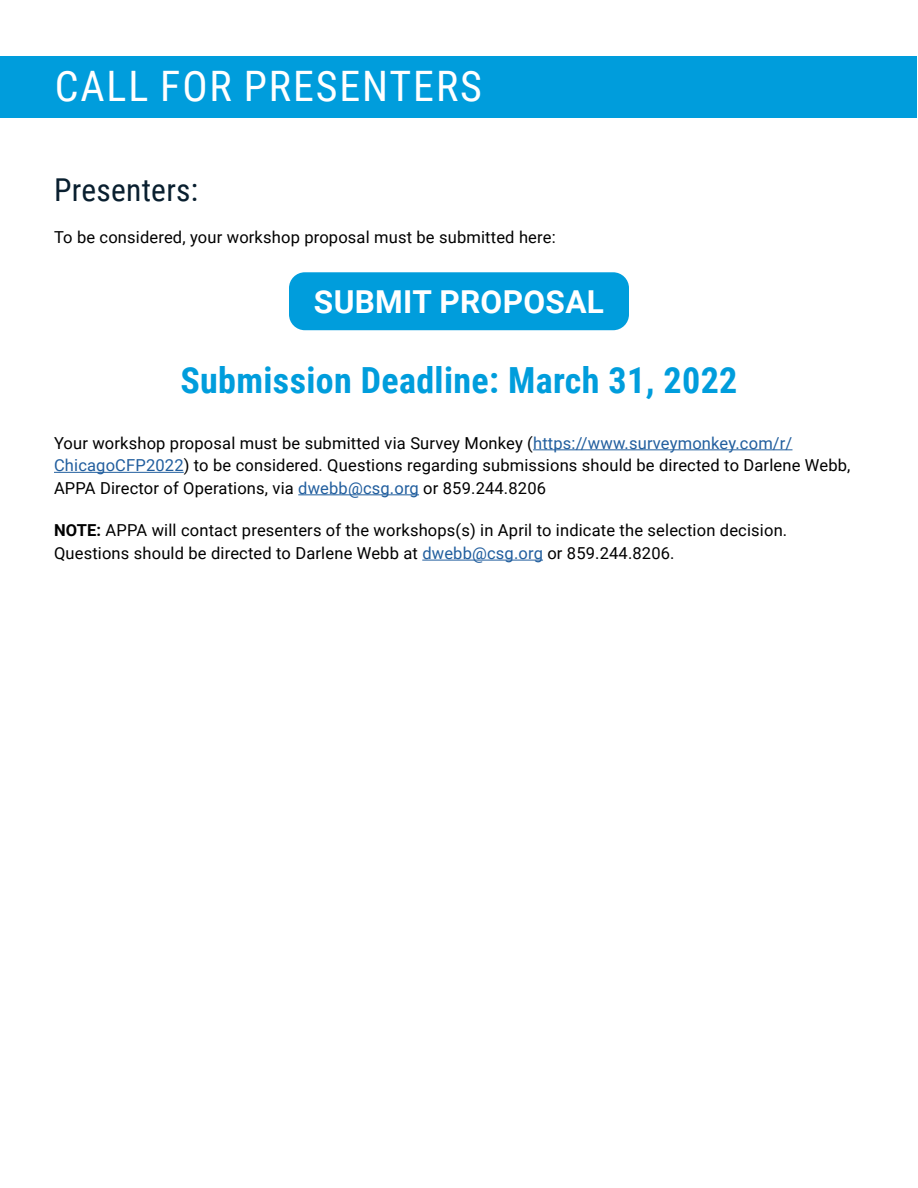
<style>
.page{position:relative;width:918px;height:1188px;background:#fff}
.page>*{position:absolute;margin:0;border:0;box-sizing:border-box;transform-origin:0 0}
.t1{font:42px "Roboto Condensed";letter-spacing:.045em;color:#fff}
.t2{font:700 36px "Roboto Condensed";letter-spacing:.01em;color:#009ddc}
.t3{font:700 31.65px "Roboto";letter-spacing:.01em;color:#fff}
.t4{font:31.5px "Roboto Condensed";letter-spacing:.01em;color:#091f2f}
.t5{font:16.5px/22.5px "Roboto";letter-spacing:.01em;color:#000}
.s1{color:#215e9e}
.s2{font-weight:700}
</style>
<div class="page">
<div style="left:0;top:57px;width:917px;height:61px;background:#009ddc"></div>
<hr style="left:533px;top:449px;width:259px;height:1px;background:#215e9e">
<hr style="left:54px;top:472px;width:130px;height:1px;background:#215e9e">
<hr style="left:298px;top:494px;width:121px;height:1px;background:#215e9e">
<hr style="left:422px;top:560px;width:121px;height:1px;background:#215e9e">
<div style="left:289px;top:272px;width:340px;height:58px;background:#009ddc;border-radius:16px"></div>
<h1 class="t1" style="left:55px;top:56px;width:429px">CALL FOR PRESENTERS</h1>
<h3 class="t4" style="left:54px;top:167px;width:146px">Presenters:</h3>
<p class="t5" style="left:54px;top:226px;width:503px">To be considered, your workshop proposal must be submitted here:</p>
<h3 class="t3" style="left:314px;top:279px;width:292px">SUBMIT PROPOSAL</h3>
<h2 class="t2" style="left:180px;top:355px;width:559px">Submission Deadline: March 31, 2022</h2>
<p class="t5" style="left:54px;top:431px;width:798px">Your workshop proposal must be submitted via Survey Monkey (<span class="s1">https://www.surveymonkey.com/r/<br>ChicagoCFP2022</span>) to be considered. Questions regarding submissions should be directed to Darlene Webb,<br>APPA Director of Operations, via <span class="s1">dwebb@csg.org</span> or 859.244.8206</p>
<p class="t5" style="left:54px;top:519px;width:735px"><span class="s2">NOTE:</span> APPA will contact presenters of the workshops(s) in April to indicate the selection decision.<br>Questions should be directed to Darlene Webb at <span class="s1">dwebb@csg.org</span> or 859.244.8206.</p>
</div>
